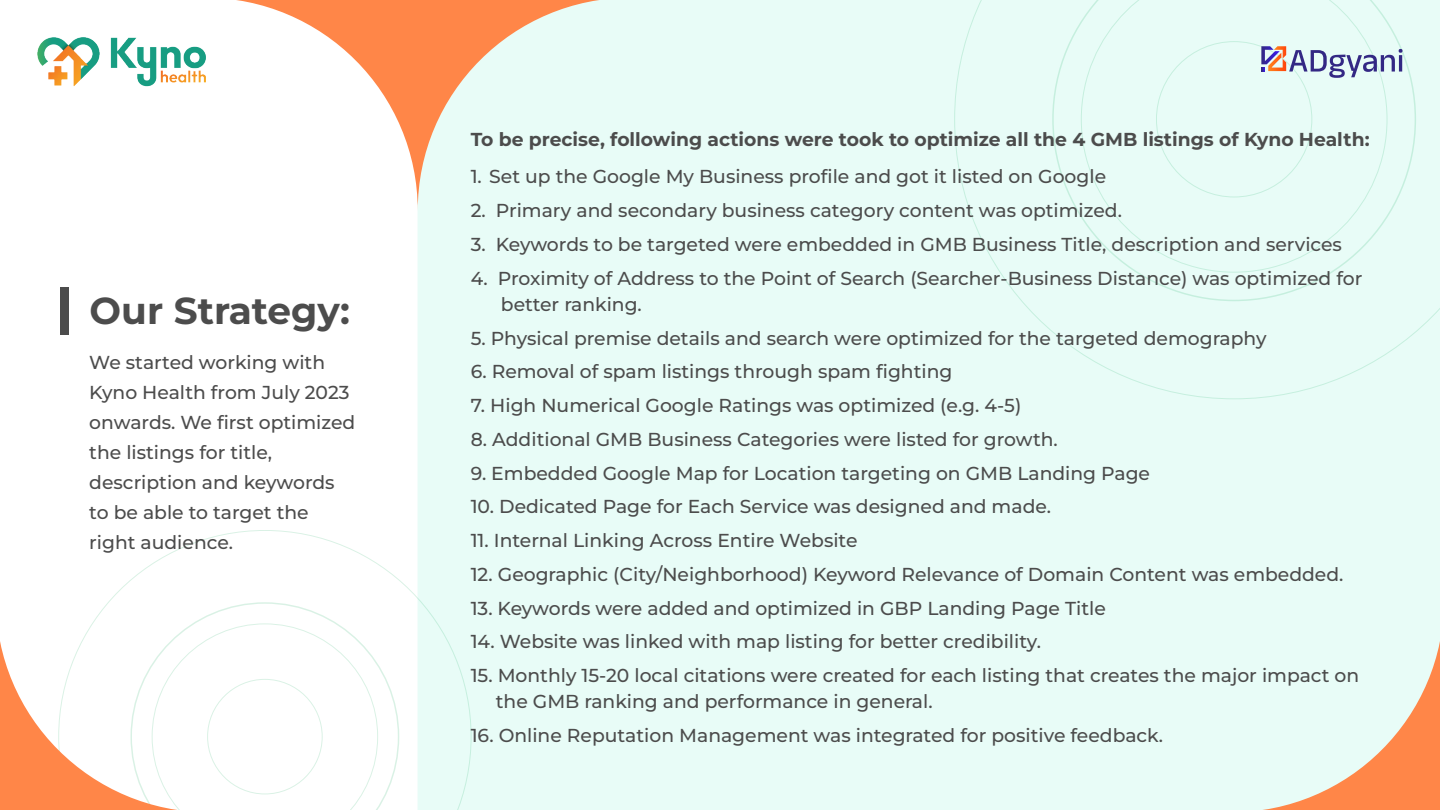
<style>
.page{position:relative;width:1440px;height:810px;background:#e8fcf7}
.page>*{position:absolute;margin:0;border:0;box-sizing:border-box;transform-origin:0 0}
.t1{font:700 37.5px "Montserrat";color:#4c4c4c}
.t2{font:500 18.75px/30px "Montserrat";color:#4c4c4c}
.t3{font:700 18.75px "Montserrat";color:#4c4c4c}
</style>
<div class="page">
<div style="left:0;top:0;width:418px;height:599px;background:#fff"></div>
<svg style="left:954px;top:0;width:486px;height:399px"></svg>
<svg style="left:1081px;top:0;width:306px;height:272px"></svg>
<svg style="left:58px;top:530px;width:413px;height:280px"></svg>
<div style="left:60px;top:287px;width:9px;height:48px;background:#4c4c4c"></div>
<svg style="left:205px;top:0;width:394px;height:211px"></svg>
<svg style="left:1263px;top:641px;width:177px;height:169px"></svg>
<svg style="left:0;top:599px;width:378px;height:211px;background:#fef1ea"></svg>
<img style="left:38px;top:38px;width:168px;height:49px">
<svg style="left:1261px;top:46px;width:141px;height:32px"></svg>
<h1 class="t1" style="left:90px;top:284px;width:262px">Our Strategy:</h1>
<p class="t2" style="left:89px;top:347px;width:268px">We started working with<br>Kyno Health from July 2023 onwards. We first optimized the listings for title, description and keywords to be able to target the right audience.</p>
<p class="t3" style="left:471px;top:126px;width:900px">To be precise, following actions were took to optimize all the 4 GMB listings of Kyno Health:</p>
<p class="t2" style="left:471px;top:161px;width:637px">1. Set up the Google My Business profile and got it listed on Google</p>
<p class="t2" style="left:471px;top:195px;width:653px">2. Primary and secondary business category content was optimized.</p>
<p class="t2" style="left:471px;top:229px;width:873px">3. Keywords to be targeted were embedded in GMB Business Title, description and services</p>
<p class="t2" style="left:501px;top:264px;width:863px;line-height:26.2px;text-indent:-30px">4. Proximity of Address to the Point of Search (Searcher-Business Distance) was optimized for better ranking.</p>
<p class="t2" style="left:471px;top:322px;width:797px">5. Physical premise details and search were optimized for the targeted demography</p>
<p class="t2" style="left:471px;top:356px;width:483px">6. Removal of spam listings through spam fighting</p>
<p class="t2" style="left:471px;top:390px;width:552px">7. High Numerical Google Ratings was optimized (e.g. 4-5)</p>
<p class="t2" style="left:471px;top:424px;width:589px">8. Additional GMB Business Categories were listed for growth.</p>
<p class="t2" style="left:471px;top:457px;width:681px">9. Embedded Google Map for Location targeting on GMB Landing Page</p>
<p class="t2" style="left:471px;top:491px;width:582px">10. Dedicated Page for Each Service was designed and made.</p>
<p class="t2" style="left:471px;top:525px;width:388px">11. Internal Linking Across Entire Website</p>
<p class="t2" style="left:471px;top:559px;width:874px">12. Geographic (City/Neighborhood) Keyword Relevance of Domain Content was embedded.</p>
<p class="t2" style="left:471px;top:592px;width:637px">13. Keywords were added and optimized in GBP Landing Page Title</p>
<p class="t2" style="left:471px;top:626px;width:572px">14. Website was linked with map listing for better credibility.</p>
<p class="t2" style="left:496px;top:662px;width:865px;line-height:26.2px;text-indent:-25px">15. Monthly 15-20 local citations were created for each listing that creates the major impact on the GMB ranking and performance in general.</p>
<p class="t2" style="left:471px;top:720px;width:694px">16. Online Reputation Management was integrated for positive feedback.</p>
</div>
